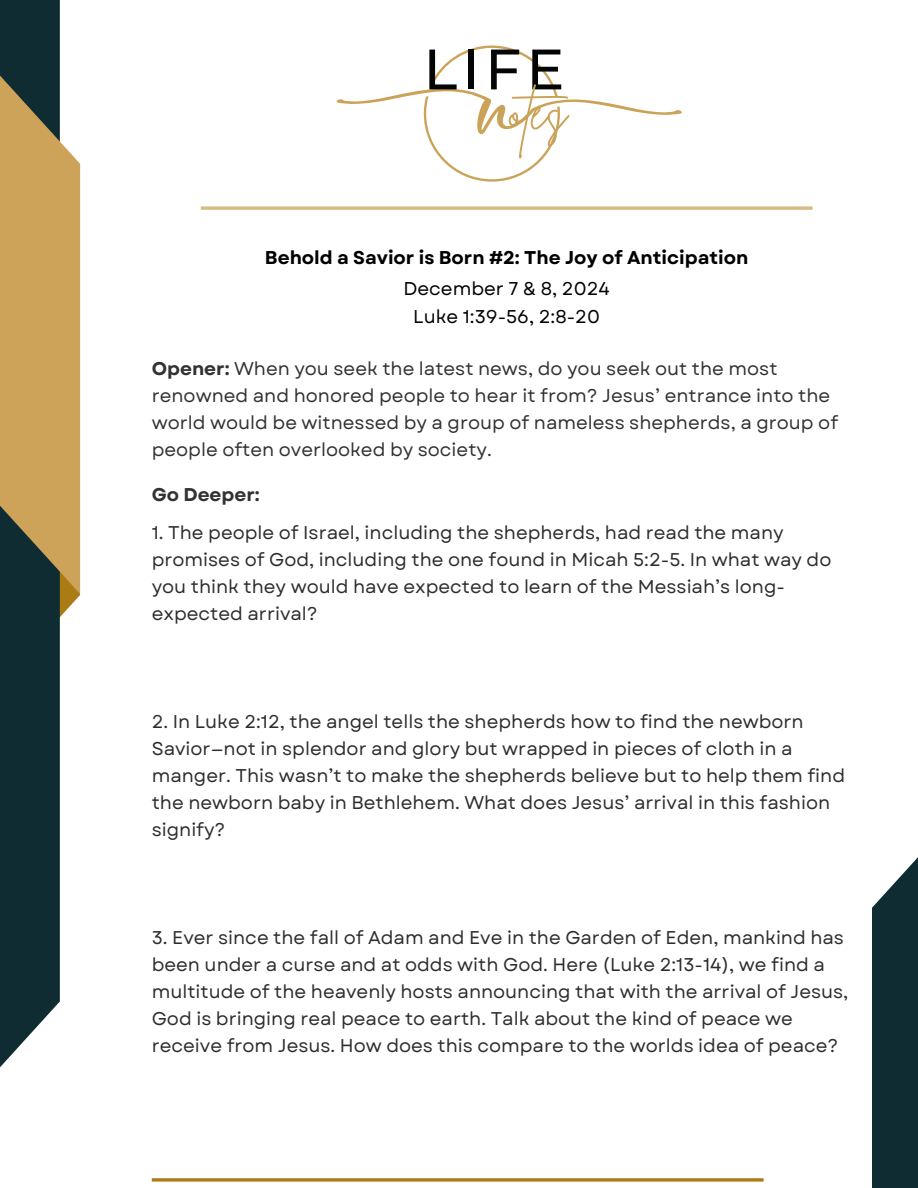
<style>
.page{position:relative;width:918px;height:1188px;background:#fff}
.page>*{position:absolute;margin:0;border:0;box-sizing:border-box;transform-origin:0 0}
.t1{font:500 56.85px "Montserrat";color:#040606}
.t2{font:50.4px "Brittany Signature";color:#cba358}
.t3{font:18.45px/27px "Garet";color:#2c2d2d}
.t4{font:18.45px/27px "Garet";color:#323232}
.t5{font:700 18.45px "Garet";color:#000}
.t6{font:18.45px/27.8px "Garet";color:#000;text-align:center}
.t7{font:700 18.45px "Garet";color:#323232}
.s1{font-weight:700}
</style>
<div class="page">
<svg style="left:60px;top:594px;width:20px;height:23px"></svg>
<div style="left:0;top:0;width:60px;height:1105px;background:#0f2c33"></div>
<svg style="left:0;top:61px;width:80px;height:533px;fill:#cca358"></svg>
<svg style="left:872px;top:857px;width:46px;height:331px;background:#213c42"></svg>
<svg style="left:152px;top:1178px;width:612px;height:4px;background:#b7903a"></svg>
<svg style="left:201px;top:206px;width:612px;height:4px;background:#ddc596"></svg>
<svg style="left:337px;top:46px;width:345px;height:136px"></svg>
<h1 class="t1" style="left:423px;top:30px;width:143px">LIFE</h1>
<h2 class="t2" style="left:509px;top:80px;width:74px">otes</h2>
<p class="t5" style="left:265px;top:246px;width:485px">Behold a Savior is Born #2: The Joy of Anticipation</p>
<p class="t6" style="left:403px;top:275px;width:208px">December 7 &amp; 8, 2024<br>Luke 1:39-56, 2:8-20</p>
<p class="t4" style="left:152px;top:356px;width:688px"><span class="s1">Opener:</span> When you seek the latest news, do you seek out the most renowned and honored people to hear it from? Jesus’ entrance into the world would be witnessed by a group of nameless shepherds, a group of people often overlooked by society.</p>
<p class="t7" style="left:152px;top:483px;width:110px">Go Deeper:</p>
<p class="t3" style="left:152px;top:519px;width:681px">1. The people of Israel, including the shepherds, had read the many promises of God, including the one found in Micah 5:2-5. In what way do you think they would have expected to learn of the Messiah’s long&shy;expected arrival?</p>
<p class="t3" style="left:152px;top:708px;width:695px">2. In Luke 2:12, the angel tells the shepherds how to find the newborn Savior—not in splendor and glory but wrapped in pieces of cloth in a manger. This wasn’t to make the shepherds believe but to help them find the newborn baby in Bethlehem. What does Jesus’ arrival in this fashion signify?</p>
<p class="t3" style="left:152px;top:924px;width:698px">3. Ever since the fall of Adam and Eve in the Garden of Eden, mankind has been under a curse and at odds with God. Here (Luke 2:13-14), we find a multitude of the heavenly hosts announcing that with the arrival of Jesus, God is bringing real peace to earth. Talk about the kind of peace we receive from Jesus. How does this compare to the worlds idea of peace?</p>
</div>
